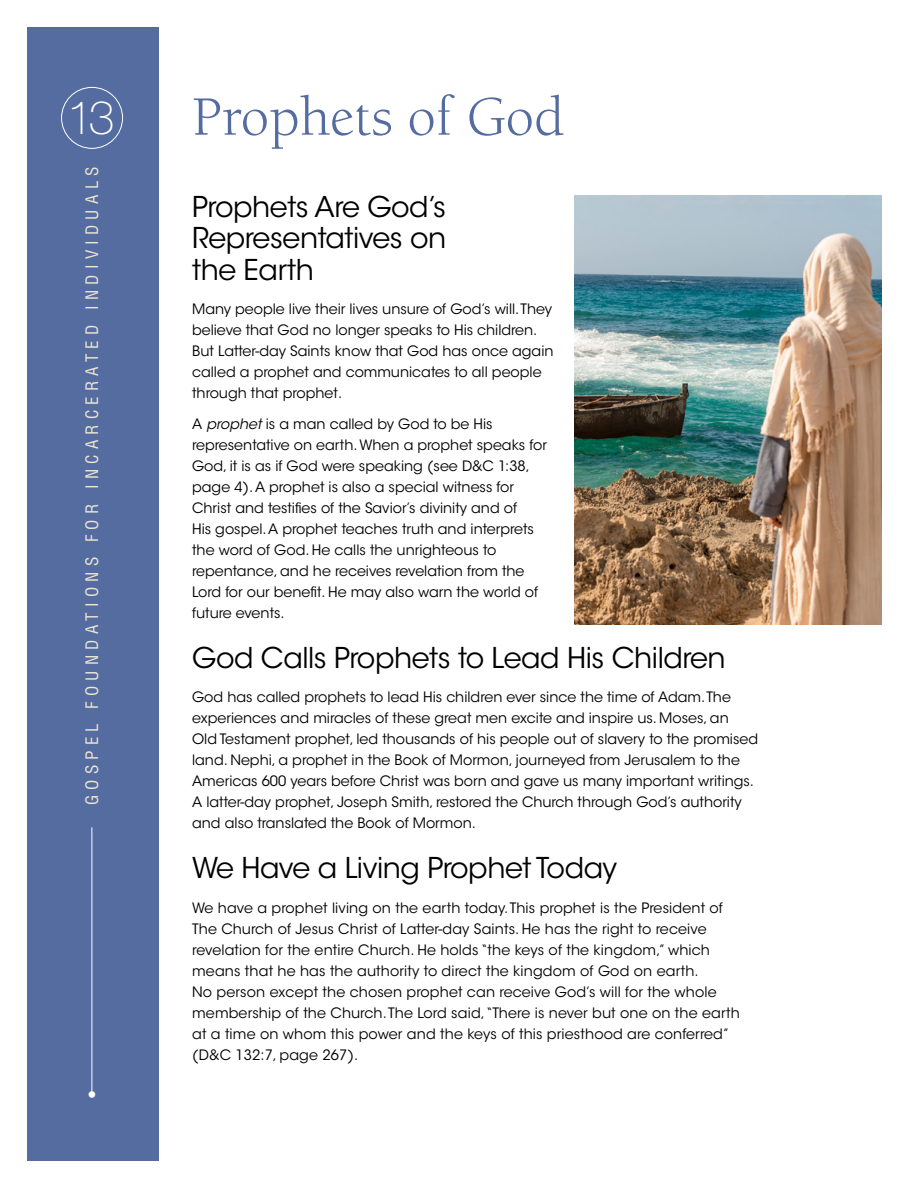
<style>
.page{position:relative;width:918px;height:1188px;background:#fff}
.page>*{position:absolute;margin:0;border:0;box-sizing:border-box;transform-origin:0 0}
.CHAP_title{font:57px "Berkeley O Slds Lat";color:#556ca1}
.t1{font:100 46.5px "Helveticalds Lat";color:#fff}
.TOPIC-1_title{font:28.5px/31.5px "Avant Gardelds Lat";letter-spacing:-.015em;color:#000;text-align:justify}
.t2{font:300 18.15px "Helveticalds Lat";color:#fff}
.t3{font:condensed 16.8px "Helveticalds Lat";letter-spacing:.31em;color:#f0e7d1}
.TOPIC-1_para_first{font:14.25px/21px "Avant Gardelds Lat";color:#000}
.TOPIC-1_para_last{font:14.25px/21px "Avant Gardelds Lat";color:#000}
.s1{font-style:italic}
</style>
<div class="page">
<div style="left:27px;top:27px;width:131px;height:1134px;background:#556ca1"></div>
<div style="left:61px;top:87px;width:62px;height:62px;border:1px solid #fff;border-radius:50%"></div>
<hr style="left:92px;top:827px;width:1px;height:270px;background:#fff">
<img style="left:575px;top:196px;width:307px;height:428px">
<h2 class="t1" style="left:67px;top:81px;width:49px">13</h2>
<p class="CHAP_title" style="left:192px;top:78px;width:374px">Prophets of God</p>
<p class="t3" style="left:78px;top:805px;width:640px;rotate:-90deg">GOSPEL FOUNDATIONS FOR INCARCERATED INDIVIDUALS</p>
<p class="t2" style="left:87px;top:1080px;width:11px">•</p>
<p class="TOPIC-1_title" style="left:192px;top:190px;width:256px">Prophets Are God’s Representatives on the Earth</p>
<p class="TOPIC-1_para_first" style="left:192px;top:298px;width:363px">Many people live their lives unsure of God’s will. They believe that God no longer speaks to His children.<br>But Latter-day Saints know that God has once again called a prophet and communicates to all people through that prophet.</p>
<p class="TOPIC-1_para_last" style="left:192px;top:413px;width:356px">A <span class="s1">prophet</span> is a man called by God to be His representative on earth. When a prophet speaks for God, it is as if God were speaking (see D&amp;C 1:38, page 4). A prophet is also a special witness for Christ and testifies of the Savior’s divinity and of<br>His gospel. A prophet teaches truth and interprets the word of God. He calls the unrighteous to repentance, and he receives revelation from the Lord for our benefit. He may also warn the world of future events.</p>
<p class="TOPIC-1_title" style="left:192px;top:641px;width:535px">God Calls Prophets to Lead His Children</p>
<p class="TOPIC-1_para_first" style="left:192px;top:686px;width:568px">God has called prophets to lead His children ever since the time of Adam. The experiences and miracles of these great men excite and inspire us. Moses, an<br>Old Testament prophet, led thousands of his people out of slavery to the promised land. Nephi, a prophet in the Book of Mormon, journeyed from Jerusalem to the Americas 600 years before Christ was born and gave us many important writings.<br>A latter-day prophet, Joseph Smith, restored the Church through God’s authority and also translated the Book of Mormon.</p>
<p class="TOPIC-1_title" style="left:192px;top:851px;width:427px">We Have a Living Prophet Today</p>
<p class="TOPIC-1_para_first" style="left:192px;top:896px;width:549px">We have a prophet living on the earth today. This prophet is the President of The Church of Jesus Christ of Latter-day Saints. He has the right to receive revelation for the entire Church. He holds “the keys of the kingdom,” which means that he has the authority to direct the kingdom of God on earth.<br>No person except the chosen prophet can receive God’s will for the whole membership of the Church. The Lord said, “There is never but one on the earth at a time on whom this power and the keys of this priesthood are conferred” (D&amp;C 132:7, page 267).</p>
</div>
